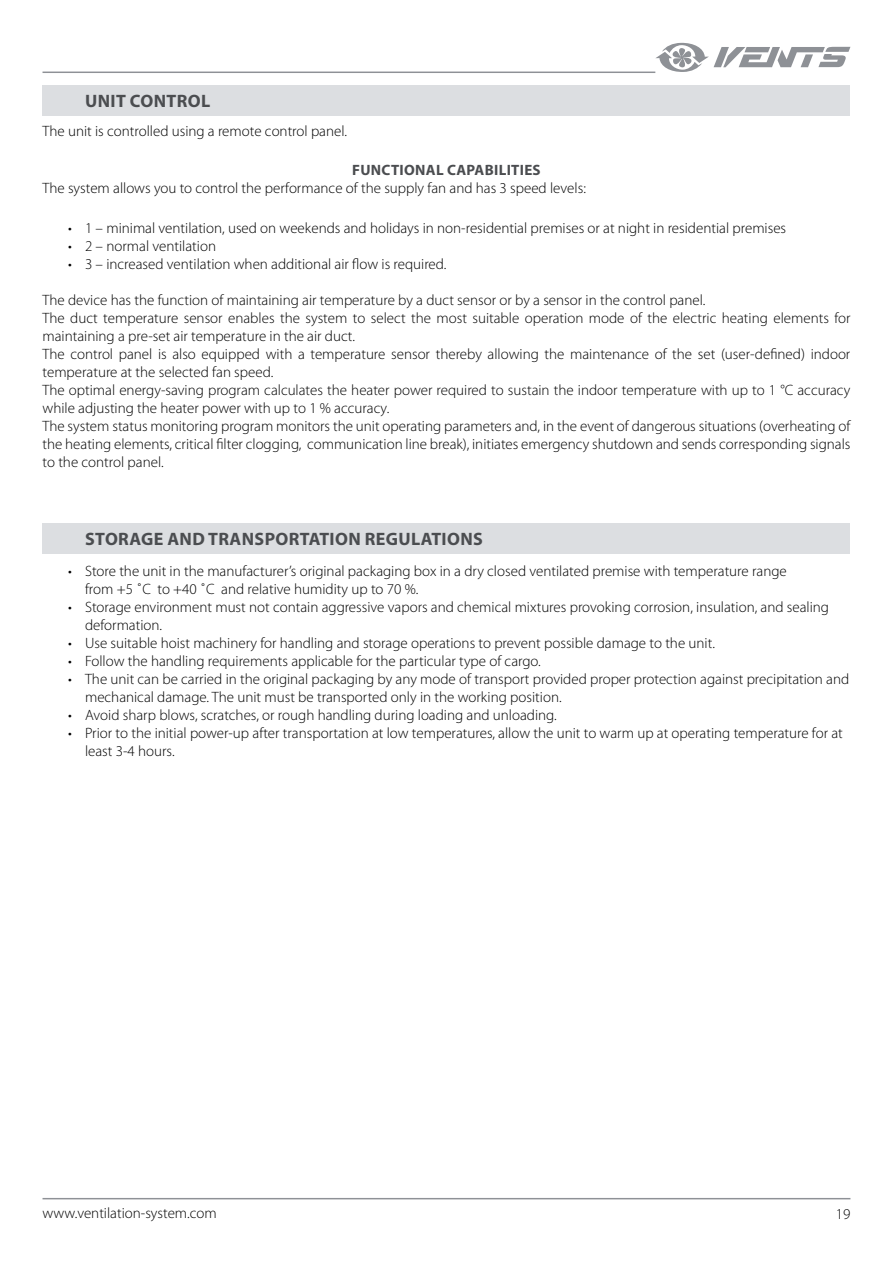
<style>
.page{position:relative;width:893px;height:1263px;background:#fff}
.page>*{position:absolute;margin:0;border:0;box-sizing:border-box;transform-origin:0 0}
.t1{font:700 18px "Myriad Pro";letter-spacing:.02em;color:#4b4d50}
.t2{font:300 15px/18px "Myriad Pro";color:#000}
.t3{font:700 15px "Myriad Pro";letter-spacing:.02em;color:#4b4d50}
</style>
<div class="page">
<hr style="left:43px;top:1198px;width:807px;height:1px;background:#8e9196">
<hr style="left:43px;top:72px;width:612px;height:1px;background:#8e9196">
<svg style="left:655px;top:43px;width:195px;height:29px"></svg>
<div style="left:43px;top:523px;width:807px;height:31px;background:#dcdee1"></div>
<div style="left:43px;top:85px;width:807px;height:31px;background:#dcdee1"></div>
<p class="t1" style="left:85px;top:89px;width:126px">UNIT CONTROL</p>
<p class="t2" style="left:43px;top:122px;width:306px">The unit is controlled using a remote control panel.</p>
<p class="t3" style="left:352px;top:160px;width:190px">FUNCTIONAL CAPABILITIES</p>
<p class="t2" style="left:43px;top:179px;width:545px">The system allows you to control the performance of the supply fan and has 3 speed levels:</p>
<p class="t2" style="left:68px;top:219px;width:720px">• 1 – minimal ventilation, used on weekends and holidays in non-residential premises or at night in residential premises</p>
<p class="t2" style="left:68px;top:237px;width:150px">• 2 – normal ventilation</p>
<p class="t2" style="left:68px;top:255px;width:380px">• 3 – increased ventilation when additional air flow is required.</p>
<p class="t2" style="left:43px;top:291px;width:809px">The device has the function of maintaining air temperature by a duct sensor or by a sensor in the control panel.<br>The duct temperature sensor enables the system to select the most suitable operation mode of the electric heating elements for maintaining a pre-set air temperature in the air duct.<br>The control panel is also equipped with a temperature sensor thereby allowing the maintenance of the set (user-defined) indoor temperature at the selected fan speed.<br>The optimal energy-saving program calculates the heater power required to sustain the indoor temperature with up to 1 °C accuracy while adjusting the heater power with up to 1 % accuracy.<br>The system status monitoring program monitors the unit operating parameters and, in the event of dangerous situations (overheating of the heating elements, critical filter clogging, communication line break), initiates emergency shutdown and sends corresponding signals to the control panel.</p>
<p class="t1" style="left:85px;top:527px;width:399px">STORAGE AND TRANSPORTATION REGULATIONS</p>
<p class="t2" style="left:85px;top:562px;width:703px;text-indent:-17px">• Store the unit in the manufacturer’s original packaging box in a dry closed ventilated premise with temperature range from +5 ˚С to +40 ˚С and relative humidity up to 70 %.</p>
<p class="t2" style="left:85px;top:598px;width:746px;text-indent:-17px">• Storage environment must not contain aggressive vapors and chemical mixtures provoking corrosion, insulation, and sealing deformation.</p>
<p class="t2" style="left:68px;top:634px;width:648px">• Use suitable hoist machinery for handling and storage operations to prevent possible damage to the unit.</p>
<p class="t2" style="left:68px;top:652px;width:474px">• Follow the handling requirements applicable for the particular type of cargo.</p>
<p class="t2" style="left:85px;top:670px;width:766px;text-indent:-17px">• The unit can be carried in the original packaging by any mode of transport provided proper protection against precipitation and mechanical damage. The unit must be transported only in the working position.</p>
<p class="t2" style="left:68px;top:706px;width:490px">• Avoid sharp blows, scratches, or rough handling during loading and unloading.</p>
<p class="t2" style="left:85px;top:724px;width:759px;text-indent:-17px">• Prior to the initial power-up after transportation at low temperatures, allow the unit to warm up at operating temperature for at least 3-4 hours.</p>
<p class="t2" style="left:43px;top:1204px;width:176px">www.ventilation-system.com</p>
<p class="t2" style="left:836px;top:1205px;width:16px">19</p>
</div>
